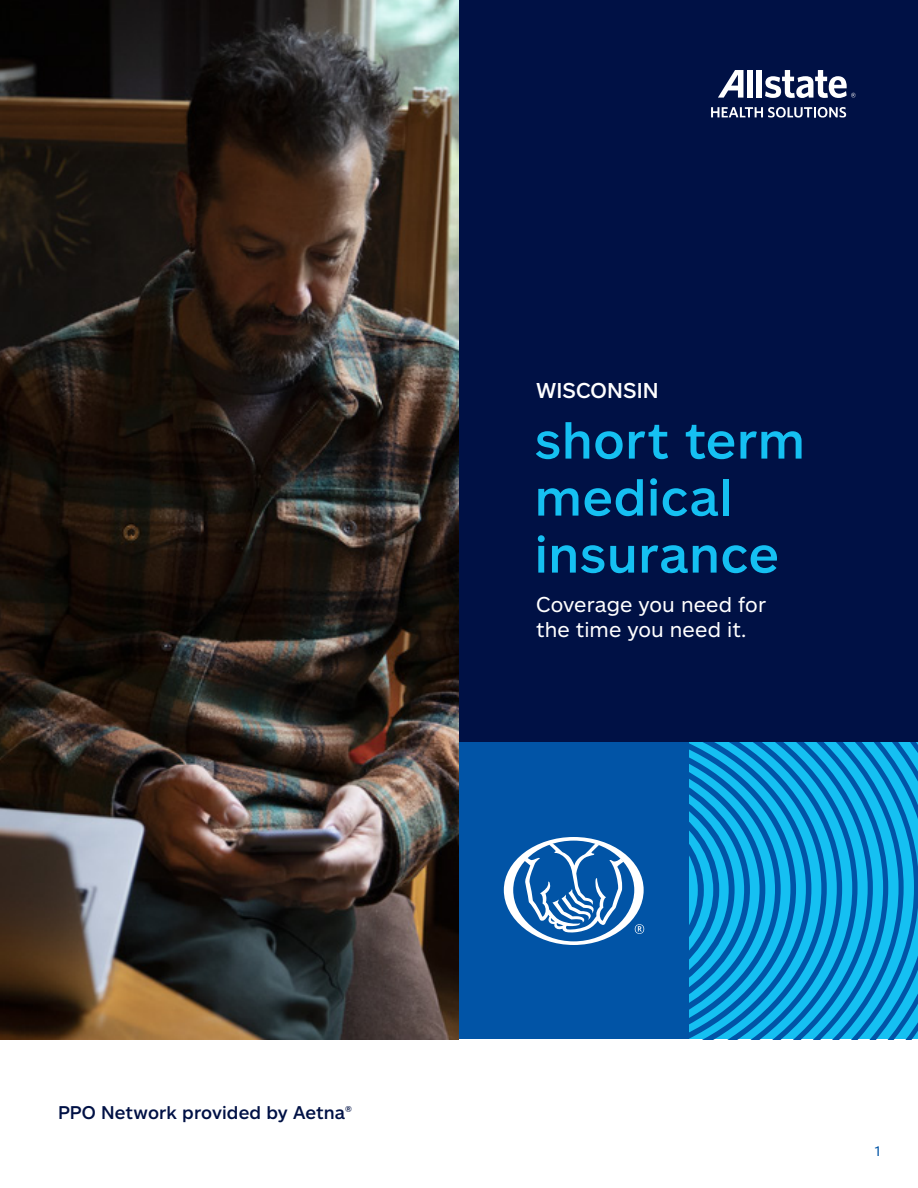
<style>
.page{position:relative;width:918px;height:1188px;background:#fff}
.page>*{position:absolute;margin:0;border:0;box-sizing:border-box;transform-origin:0 0}
.t1{font:500 51px/57px "Allstate Sans";letter-spacing:.01em;color:#15c0f2}
.t2{font:21px/25.2px "Allstate Sans";letter-spacing:.005em;color:#fff}
.t3{font:500 21px "Allstate Sans";letter-spacing:.005em;color:#fff}
.t4{font:500 18px "Allstate Sans";letter-spacing:.005em;color:#001145}
.t5{font:13.5px "Allstate Sans";color:#0154a6}
</style>
<div class="page">
<img style="left:0;top:0;width:459px;height:1040px">
<div style="left:459px;top:0;width:459px;height:742px;background:#001145"></div>
<div style="left:459px;top:742px;width:230px;height:298px;background:#0154a6"></div>
<svg style="left:711px;top:70px;width:145px;height:48px"></svg>
<svg style="left:504px;top:837px;width:140px;height:108px"></svg>
<svg style="left:904px;top:742px;width:14px;height:298px;background:#0e9bd8"></svg>
<svg style="left:888px;top:742px;width:16px;height:298px;background:#0e9cd8"></svg>
<svg style="left:873px;top:742px;width:15px;height:298px;background:#0e9ad7"></svg>
<svg style="left:858px;top:742px;width:15px;height:298px;background:#0e9ad7"></svg>
<svg style="left:842px;top:742px;width:16px;height:298px;background:#0e9ad7"></svg>
<svg style="left:827px;top:742px;width:15px;height:298px;background:#0e99d6"></svg>
<svg style="left:689px;top:742px;width:138px;height:298px;background:#0d95d4"></svg>
<p class="t3" style="left:536px;top:377px;width:124px">WISCONSIN</p>
<h1 class="t1" style="left:535px;top:410px;width:272px">short term medical insurance</h1>
<p class="t2" style="left:536px;top:591px;width:231px">Coverage you need for the time you need it.</p>
<p class="t4" style="left:58px;top:1101px;width:296px">PPO Network provided by Aetna®</p>
<p class="t5" style="left:875px;top:1142px;width:7px">1</p>
</div>
